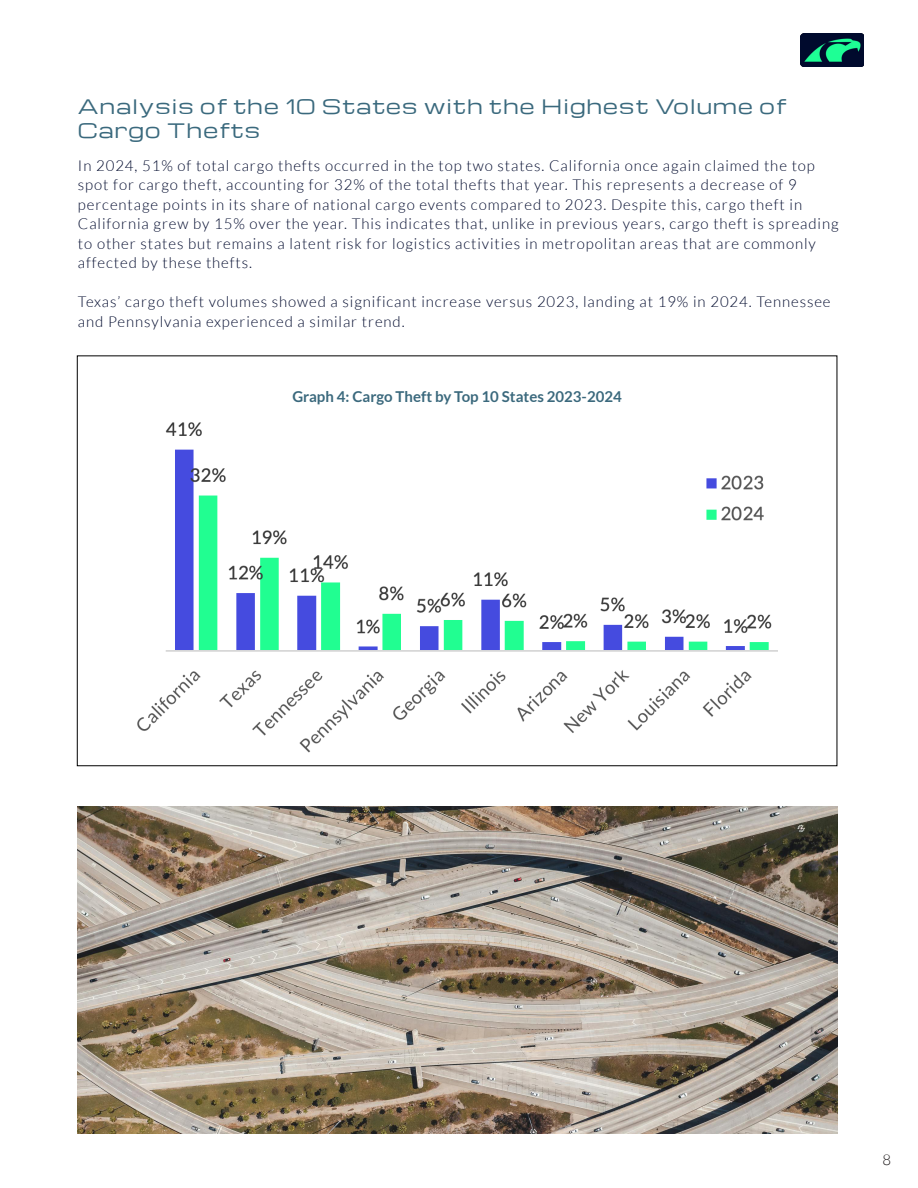
<style>
.page{position:relative;width:918px;height:1188px;background:#fff}
.page>*{position:absolute;margin:0;border:0;box-sizing:border-box;transform-origin:0 0}
.t1{font:19.5px/24px "Michroma";letter-spacing:.06em;color:#3a697d}
.t2{font:300 15px/19.5px "Lato";letter-spacing:.06em;color:#000a2d}
.t3{font:700 15px "Lato";color:#3b697d}
.t4{font:300 15px "Lato";color:#231f20}
</style>
<div class="page">
<img style="left:800px;top:34px;width:64px;height:32px">
<img style="left:78px;top:807px;width:760px;height:327px">
<img style="left:137px;top:422px;width:641px;height:331px">
<div style="left:363px;top:407px;width:190px;height:53px;background:#fff"></div>
<p class="t1" style="left:78px;top:95px;width:710px">Analysis of the 10 States with the Highest Volume of<br>Cargo Thefts</p>
<p class="t2" style="left:78px;top:155px;width:762px">In 2024, 51% of total cargo thefts occurred in the top two states. California once again claimed the top spot for cargo theft, accounting for 32% of the total thefts that year. This represents a decrease of 9 percentage points in its share of national cargo events compared to 2023. Despite this, cargo theft in California grew by 15% over the year. This indicates that, unlike in previous years, cargo theft is spreading to other states but remains a latent risk for logistics activities in metropolitan areas that are commonly affected by these thefts.</p>
<p class="t2" style="left:78px;top:292px;width:754px">Texas’ cargo theft volumes showed a significant increase versus 2023, landing at 19% in 2024. Tennessee and Pennsylvania experienced a similar trend.</p>
<p class="t3" style="left:292px;top:387px;width:331px">Graph 4: Cargo Theft by Top 10 States 2023-2024</p>
<p class="t4" style="left:882px;top:1152px;width:10px">8</p>
</div>
